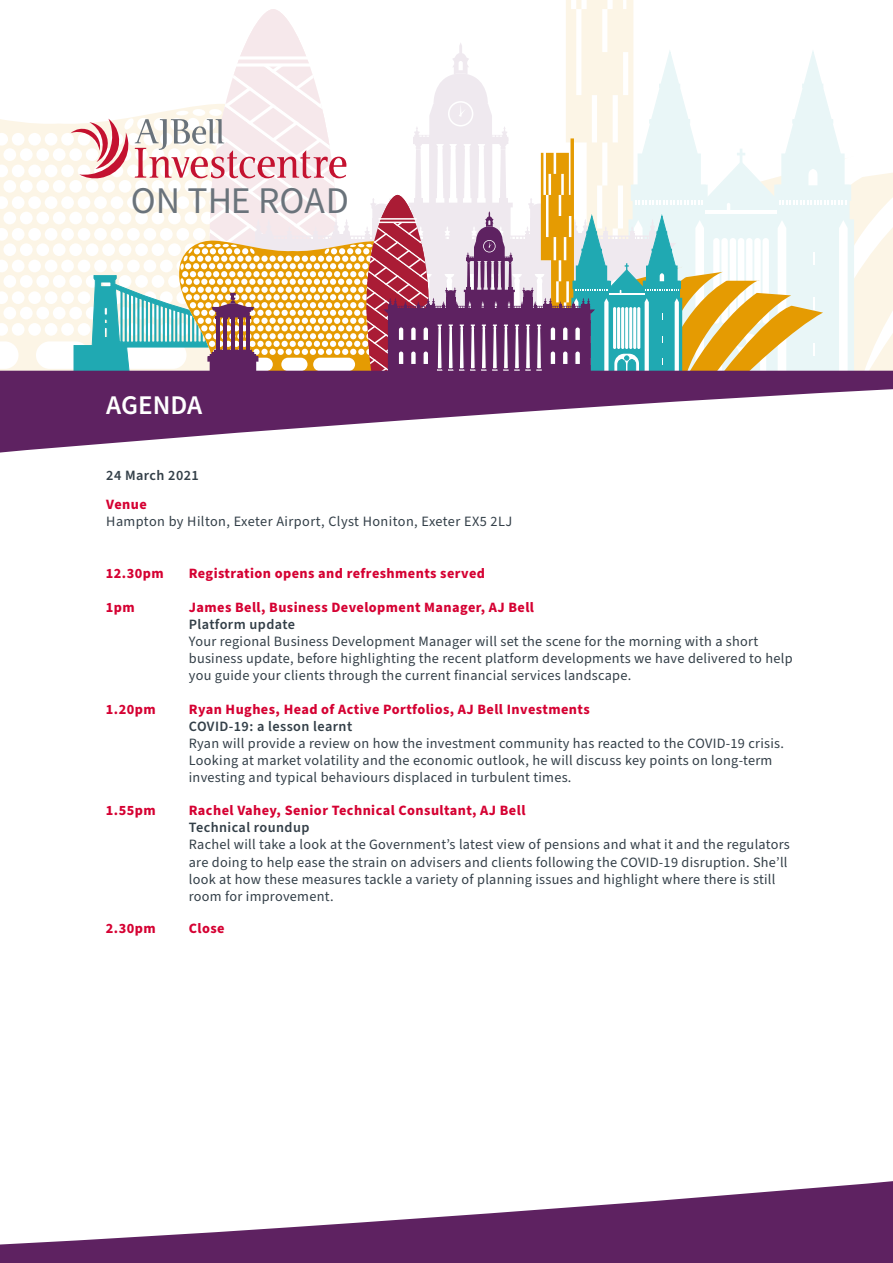
<style>
.page{position:relative;width:893px;height:1263px;background:#fff}
.page>*{position:absolute;margin:0;border:0;box-sizing:border-box;transform-origin:0 0}
.t1{font:37.65px "Source Sans Pro";color:#6a737b}
.t2{font:600 27px "Source Sans Pro";color:#fff}
.Red_Title{font:14.25px/17.1px "Source Sans Pro";letter-spacing:.02em;color:#333f48}
.Red_Title-2{font:700 14.25px "Source Sans Pro";letter-spacing:.03em;color:#d50032}
.Red_Title-3{font:600 14.25px "Source Sans Pro";letter-spacing:.03em;color:#333f48}
.s1{font-weight:700;color:#d50032}
</style>
<div class="page">
<svg style="left:0;top:119px;width:71px;height:252px"></svg>
<svg style="left:71px;top:0;width:822px;height:371px"></svg>
<svg style="left:0;top:371px;width:893px;height:81px;fill:#5e2261"></svg>
<svg style="left:0;top:1181px;width:893px;height:82px;fill:#5e2261"></svg>
<p class="t1" style="left:131px;top:177px;width:220px">ON THE ROAD</p>
<p class="t2" style="left:106px;top:387px;width:97px">AGENDA</p>
<p class="Red_Title-3" style="left:106px;top:466px;width:94px">24 March 2021</p>
<p class="Red_Title" style="left:106px;top:496px;width:407px"><span class="s1">Venue<br></span>Hampton by Hilton, Exeter Airport, Clyst Honiton, Exeter EX5 2LJ</p>
<p class="Red_Title-2" style="left:106px;top:563px;width:59px">12.30pm</p>
<p class="Red_Title-2" style="left:189px;top:563px;width:298px">Registration opens and refreshments served</p>
<p class="Red_Title-2" style="left:106px;top:597px;width:30px">1pm</p>
<p class="Red_Title-2" style="left:189px;top:597px;width:347px">James Bell, Business Development Manager, AJ Bell</p>
<p class="Red_Title-3" style="left:189px;top:614px;width:108px">Platform update</p>
<p class="Red_Title" style="left:189px;top:633px;width:605px">Your regional Business Development Manager will set the scene for the morning with a short business update, before highlighting the recent platform developments we have delivered to help you guide your clients through the current financial services landscape.</p>
<p class="Red_Title-2" style="left:106px;top:700px;width:51px">1.20pm</p>
<p class="Red_Title-2" style="left:189px;top:700px;width:402px">Ryan Hughes, Head of Active Portfolios, AJ Bell Investments</p>
<p class="Red_Title-3" style="left:189px;top:717px;width:165px">COVID-19: a lesson learnt</p>
<p class="Red_Title" style="left:189px;top:735px;width:597px">Ryan will provide a review on how the investment community has reacted to the COVID-19 crisis.<br>Looking at market volatility and the economic outlook, he will discuss key points on long-term investing and typical behaviours displaced in turbulent times.</p>
<p class="Red_Title-2" style="left:106px;top:801px;width:51px">1.55pm</p>
<p class="Red_Title-2" style="left:189px;top:801px;width:338px">Rachel Vahey, Senior Technical Consultant, AJ Bell</p>
<p class="Red_Title-3" style="left:189px;top:818px;width:122px">Technical roundup</p>
<p class="Red_Title" style="left:189px;top:837px;width:603px">Rachel will take a look at the Government’s latest view of pensions and what it and the regulators are doing to help ease the strain on advisers and clients following the COVID-19 disruption. She’ll look at how these measures tackle a variety of planning issues and highlight where there is still room for improvement.</p>
<p class="Red_Title-2" style="left:106px;top:919px;width:51px">2.30pm</p>
<p class="Red_Title-2" style="left:189px;top:919px;width:37px">Close</p>
</div>
